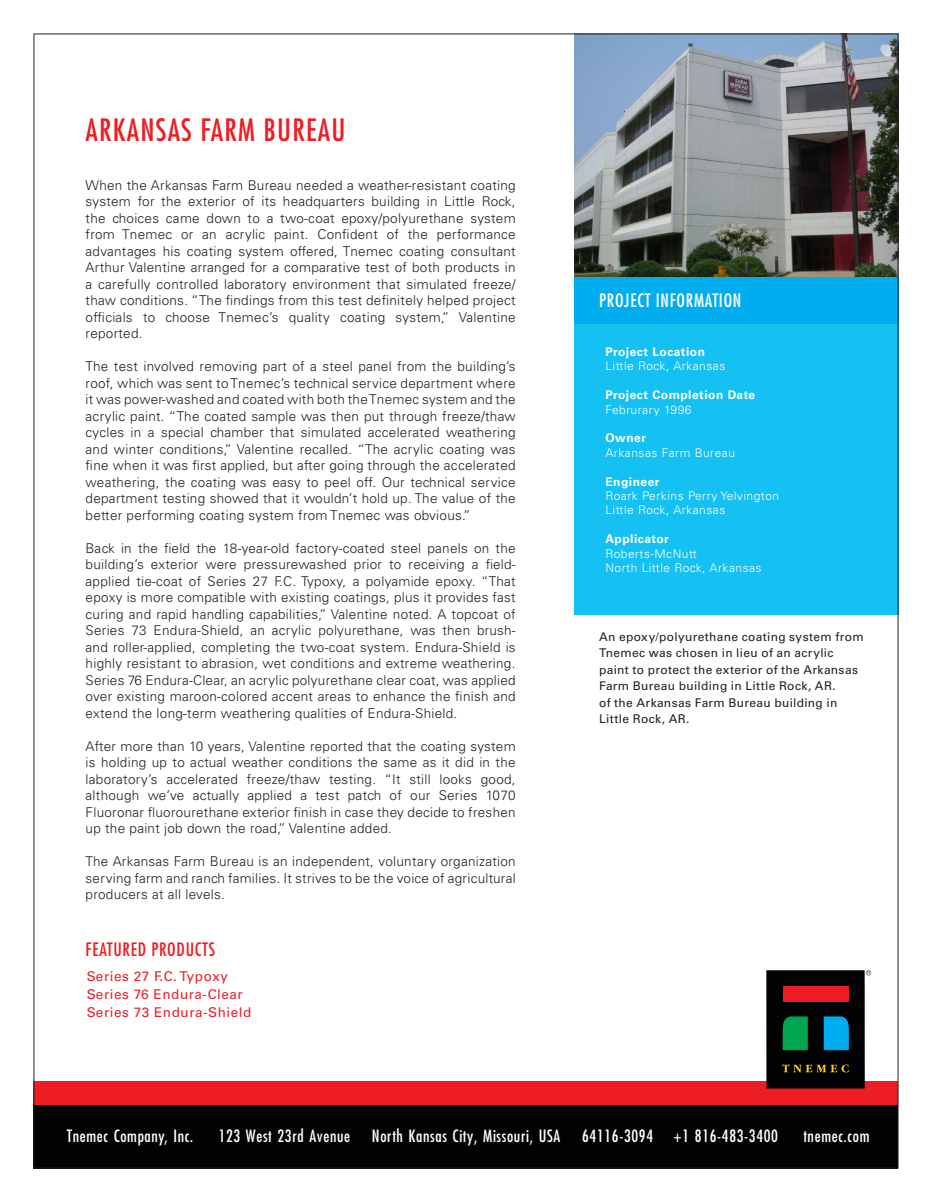
<style>
.page{position:relative;width:932px;height:1202px;background:#fff}
.page>*{position:absolute;margin:0;border:0;box-sizing:border-box;transform-origin:0 0}
.t1{font:condensed 30px "Futura Std";letter-spacing:.04em;color:#ee1d23}
.t2{font:condensed 18px "Futura Std";letter-spacing:.04em;color:#fff}
.t3{font:condensed 18px "Futura Std";letter-spacing:.04em;color:#ee1d23}
.t4{font:condensed 16.5px "Futura Std";letter-spacing:.04em;color:#fff}
.t5{font:300 13.5px/16.5px "Univers LT Std";letter-spacing:.02em;color:#231f20;text-align:justify}
.t6{font:13.5px "Univers LT Std";letter-spacing:.04em;color:#ee1d23}
.Body_on_White{font:12px/16.5px "Univers LT Std";letter-spacing:.03em;color:#231f20}
.t7{font:300 12px "Univers LT Std";letter-spacing:.04em;color:#fff}
.t8{font:700 12px "Univers LT Std";letter-spacing:.04em;color:#fff}
</style>
<div class="page">
<div style="left:34px;top:1104px;width:864px;height:64px;background:#010203"></div>
<div style="left:34px;top:1081px;width:864px;height:23px;background:#ee1d23"></div>
<div style="left:574px;top:276px;width:324px;height:48px;background:#00aeef"></div>
<div style="left:574px;top:324px;width:324px;height:290px;background:#15c0f2"></div>
<img style="left:574px;top:36px;width:322px;height:240px">
<div style="left:766px;top:970px;width:98px;height:118px;background:#010203"></div>
<div style="left:783px;top:986px;width:65px;height:15px;background:#ee1d23"></div>
<svg style="left:782px;top:1016px;width:25px;height:34px"></svg>
<svg style="left:823px;top:1016px;width:26px;height:34px"></svg>
<svg style="left:782px;top:1064px;width:66px;height:8px"></svg>
<svg style="left:866px;top:970px;width:5px;height:5px"></svg>
<p class="t1" style="left:86px;top:112px;width:261px">ARKANSAS FARM BUREAU</p>
<p class="t5" style="left:86px;top:177px;width:431px">When the Arkansas Farm Bureau needed a weather-resistant coating system for the exterior of its headquarters building in Little Rock, the choices came down to a two-coat epoxy/polyurethane system from Tnemec or an acrylic paint. Confident of the performance advantages his coating system offered, Tnemec coating consultant Arthur Valentine arranged for a comparative test of both products in a carefully controlled laboratory environment that simulated freeze/ thaw conditions. “The findings from this test definitely helped project officials to choose Tnemec’s quality coating system,” Valentine reported.</p>
<p class="t5" style="left:86px;top:358px;width:431px">The test involved removing part of a steel panel from the building’s roof, which was sent to Tnemec’s technical service department where it was power-washed and coated with both the Tnemec system and the acrylic paint. “The coated sample was then put through freeze/thaw cycles in a special chamber that simulated accelerated weathering and winter conditions,” Valentine recalled. “The acrylic coating was fine when it was first applied, but after going through the accelerated weathering, the coating was easy to peel off. Our technical service department testing showed that it wouldn’t hold up. The value of the better performing coating system from Tnemec was obvious.”</p>
<p class="t5" style="left:86px;top:540px;width:431px">Back in the field the 18-year-old factory-coated steel panels on the building’s exterior were pressurewashed prior to receiving a field&shy;applied tie-coat of Series 27 F.C. Typoxy, a polyamide epoxy. “That epoxy is more compatible with existing coatings, plus it provides fast curing and rapid handling capabilities,” Valentine noted. A topcoat of Series 73 Endura-Shield, an acrylic polyurethane, was then brush&shy;and roller-applied, completing the two-coat system. Endura-Shield is highly resistant to abrasion, wet conditions and extreme weathering.<br>Series 76 Endura-Clear, an acrylic polyurethane clear coat, was applied over existing maroon-colored accent areas to enhance the finish and extend the long-term weathering qualities of Endura-Shield.</p>
<p class="t5" style="left:86px;top:738px;width:431px">After more than 10 years, Valentine reported that the coating system is holding up to actual weather conditions the same as it did in the laboratory’s accelerated freeze/thaw testing. “It still looks good, although we’ve actually applied a test patch of our Series 1070<br>Fluoronar fluorourethane exterior finish in case they decide to freshen up the paint job down the road,” Valentine added.</p>
<p class="t5" style="left:86px;top:853px;width:431px">The Arkansas Farm Bureau is an independent, voluntary organization serving farm and ranch families. It strives to be the voice of agricultural producers at all levels.</p>
<p class="t3" style="left:86px;top:938px;width:131px">FEATURED PRODUCTS</p>
<p class="t6" style="left:87px;top:968px;width:143px">Series 27 F.C. Typoxy</p>
<p class="t6" style="left:87px;top:986px;width:158px">Series 76 Endura-Clear</p>
<p class="t6" style="left:87px;top:1004px;width:166px">Series 73 Endura-Shield</p>
<p class="t2" style="left:599px;top:290px;width:144px">PROJECT INFORMATION</p>
<p class="t8" style="left:605px;top:345px;width:101px">Project Location</p>
<p class="t7" style="left:605px;top:359px;width:121px">Little Rock, Arkansas</p>
<p class="t8" style="left:605px;top:388px;width:151px">Project Completion Date</p>
<p class="t7" style="left:605px;top:402px;width:88px">Februrary 1996</p>
<p class="t8" style="left:605px;top:431px;width:42px">Owner</p>
<p class="t7" style="left:605px;top:445px;width:131px">Arkansas Farm Bureau</p>
<p class="t8" style="left:605px;top:474px;width:56px">Engineer</p>
<p class="t7" style="left:605px;top:488px;width:175px">Roark Perkins Perry Yelvington</p>
<p class="t7" style="left:605px;top:503px;width:121px">Little Rock, Arkansas</p>
<p class="t8" style="left:605px;top:532px;width:65px">Applicator</p>
<p class="t7" style="left:605px;top:546px;width:93px">Roberts-McNutt</p>
<p class="t7" style="left:605px;top:560px;width:158px">North Little Rock, Arkansas</p>
<p class="Body_on_White" style="left:599px;top:628px;width:266px">An epoxy/polyurethane coating system from Tnemec was chosen in lieu of an acrylic paint to protect the exterior of the Arkansas Farm Bureau building in Little Rock, AR.</p>
<p class="Body_on_White" style="left:599px;top:694px;width:240px">of the Arkansas Farm Bureau building in</p>
<p class="Body_on_White" style="left:599px;top:711px;width:92px">Little Rock, AR.</p>
<p class="t4" style="left:67px;top:1126px;width:128px">Tnemec Company, Inc.</p>
<p class="t4" style="left:219px;top:1126px;width:133px">123 West 23rd Avenue</p>
<p class="t4" style="left:372px;top:1126px;width:190px">North Kansas City, Missouri, USA</p>
<p class="t4" style="left:582px;top:1126px;width:197px">64116-3094 +1 816-483-3400</p>
<p class="t4" style="left:803px;top:1126px;width:68px">tnemec.com</p>
</div>
